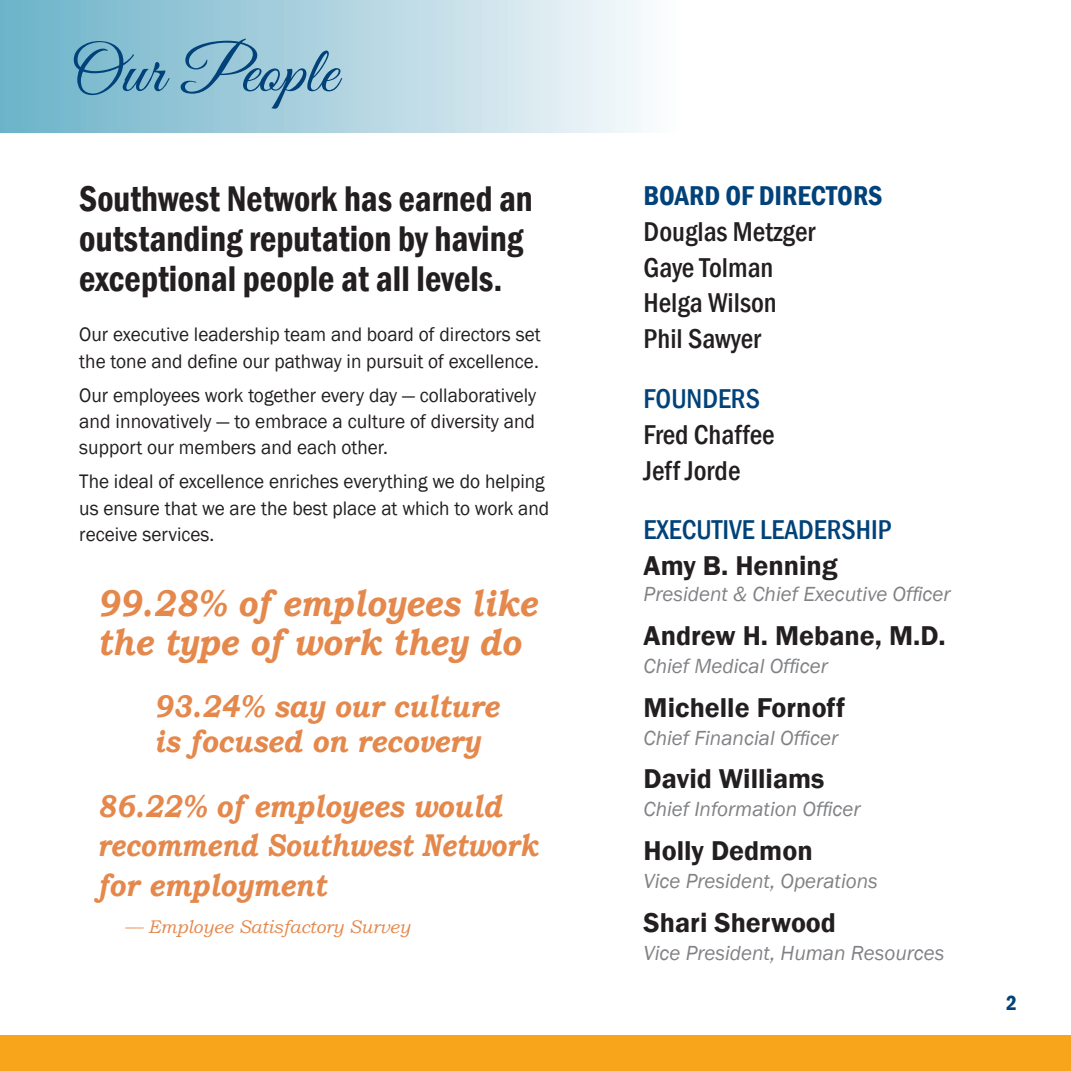
<style>
.page{position:relative;width:1071px;height:1071px;background:#fff}
.page>*{position:absolute;margin:0;border:0;box-sizing:border-box;transform-origin:0 0}
.t1{font:64.75px "Great Vibes";color:#004279;scale:1.08 1}
.t2{font:italic 700 37.27px/39.2px "Bookman Old Style";color:#e5884c;scale:.88 1}
.t3{font:600 condensed 36.75px/40.2px "Franklin Gothic";color:#231f20;scale:.96 1}
.t4{font:italic 700 31.5px/39.2px "Bookman Old Style";color:#e5884c;scale:.88 1}
.t5{font:italic 700 31.32px/35px "Bookman Old Style";color:#e5884c;scale:.89 1}
.t6{font:600 28px "Franklin Gothic";color:#231f20}
.t7{font:500 condensed 28px/35.9px "Franklin Gothic";color:#231f20}
.t8{font:500 condensed 28px "Franklin Gothic";color:#004279}
.t9{font:600 condensed 28px "Franklin Gothic";color:#004279}
.t10{font:italic 21px "Franklin Gothic";color:#808285}
.t11{font:600 condensed 21px "Franklin Gothic";color:#004279}
.t12{font:20.12px/26.2px "Franklin Gothic";color:#231f20;scale:.96 1}
.t13{font:italic 18.2px "Bookman Old Style";color:#e5884c}
</style>
<div class="page">
<div style="left:0;top:0;width:682px;height:132px;background:linear-gradient(to right,#6ab1c8,#fbfbfc)"></div>
<div style="left:0;top:1035px;width:1071px;height:36px;background:#f9a51b"></div>
<h1 class="t1" style="left:70px;top:36px;width:248px">Our People</h1>
<h3 class="t3" style="left:79px;top:178px;width:474px">Southwest Network has earned an outstanding reputation by having exceptional people at all levels.</h3>
<p class="t12" style="left:79px;top:322px;width:482px">Our executive leadership team and board of directors set the tone and define our pathway in pursuit of excellence.</p>
<p class="t12" style="left:79px;top:382px;width:478px;text-align:justify">Our employees work together every day — collaboratively and innovatively — to embrace a culture of diversity and support our members and each other.</p>
<p class="t12" style="left:79px;top:469px;width:491px">The ideal of excellence enriches everything we do helping us ensure that we are the best place at which to work and receive services.</p>
<h2 class="t2" style="left:97px;top:583px;width:501px">99.28% of employees like the type of work they do</h2>
<h3 class="t5" style="left:154px;top:688px;width:389px">93.24% say our culture is focused on recovery</h3>
<h3 class="t4" style="left:97px;top:787px;width:502px">86.22% of employees would recommend Southwest Network for employment</h3>
<p class="t13" style="left:124px;top:914px;width:287px">— Employee Satisfactory Survey</p>
<h3 class="t9" style="left:644px;top:177px;width:240px">BOARD OF DIRECTORS</h3>
<h3 class="t7" style="left:644px;top:213px;width:173px">Douglas Metzger<br>Gaye Tolman<br>Helga Wilson<br>Phil Sawyer</h3>
<h3 class="t8" style="left:644px;top:380px;width:118px">FOUNDERS</h3>
<h3 class="t7" style="left:644px;top:416px;width:132px">Fred Chaffee<br>Jeff Jorde</h3>
<h3 class="t8" style="left:644px;top:511px;width:249px">EXECUTIVE LEADERSHIP</h3>
<h3 class="t6" style="left:644px;top:548px;width:195px">Amy B. Henning</h3>
<p class="t10" style="left:644px;top:581px;width:308px">President &amp; Chief Executive Officer</p>
<h3 class="t6" style="left:644px;top:618px;width:304px">Andrew H. Mebane, M.D.</h3>
<p class="t10" style="left:644px;top:653px;width:186px">Chief Medical Officer</p>
<h3 class="t6" style="left:644px;top:690px;width:203px">Michelle Fornoff</h3>
<p class="t10" style="left:644px;top:725px;width:196px">Chief Financial Officer</p>
<h3 class="t6" style="left:644px;top:762px;width:182px">David Williams</h3>
<p class="t10" style="left:644px;top:796px;width:218px">Chief Information Officer</p>
<h3 class="t6" style="left:644px;top:834px;width:171px">Holly Dedmon</h3>
<p class="t10" style="left:644px;top:868px;width:236px">Vice President, Operations</p>
<h3 class="t6" style="left:644px;top:905px;width:194px">Shari Sherwood</h3>
<p class="t10" style="left:644px;top:940px;width:302px">Vice President, Human Resources</p>
<p class="t11" style="left:1006px;top:989px;width:12px">2</p>
</div>
